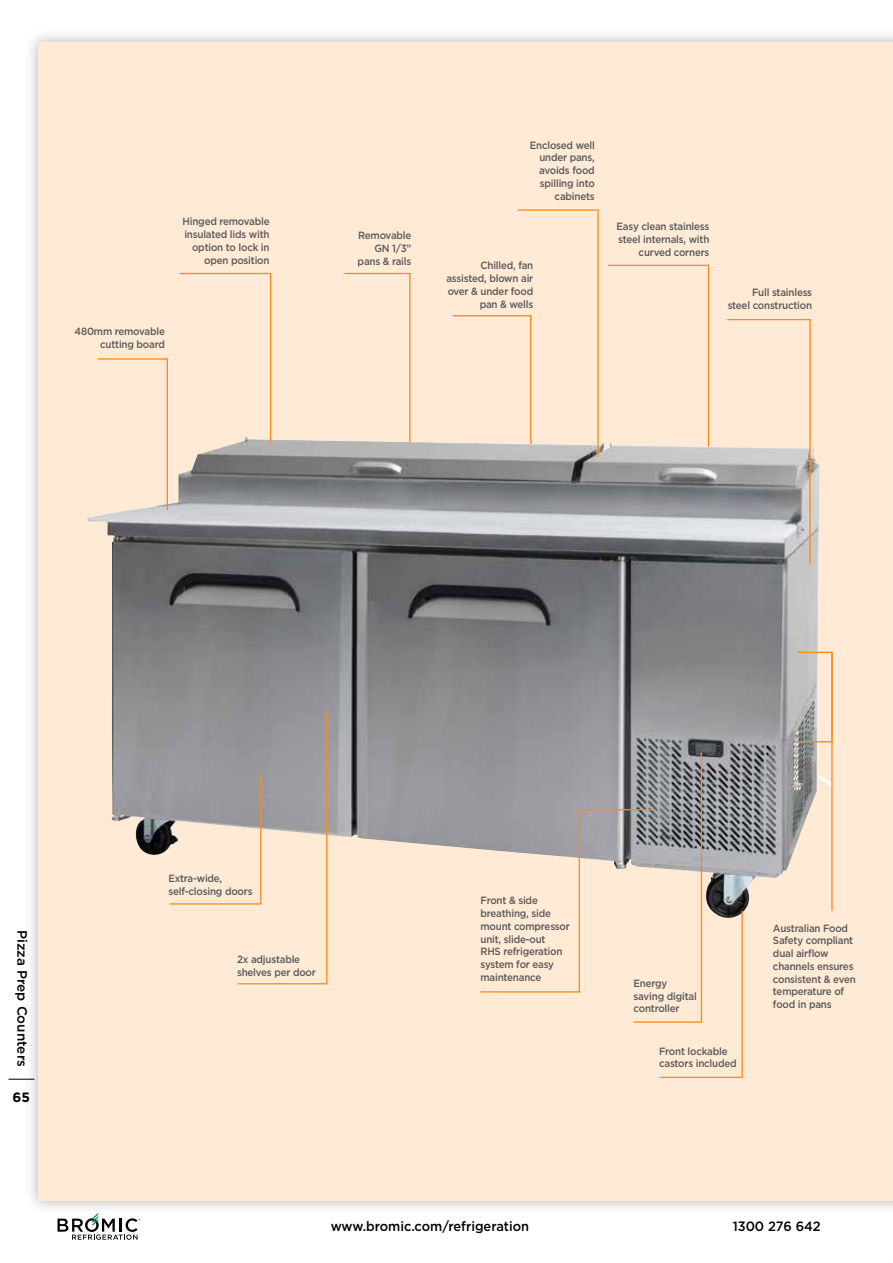
<style>
.page{position:relative;width:893px;height:1263px;background:#fff}
.page>*{position:absolute;margin:0;border:0;box-sizing:border-box;transform-origin:0 0}
.t1{font:500 13.5px "Gotham";color:#000;scale:.95 1}
.t2{font:500 13.5px "Gotham";color:#000}
.t3{font:700 13.5px "Gotham";color:#000}
.t4{font:500 10.5px/12.8px "Gotham";letter-spacing:-.02em;color:#58595b;text-align:right;scale:.93 1}
</style>
<div class="page">
<svg style="left:58px;top:1215px;width:82px;height:25px"></svg>
<div style="left:24px;top:28px;width:869px;height:1187px;background:#000;opacity:.3"></div>
<div style="left:38px;top:43px;width:855px;height:1158px;background:#ffead5"></div>
<svg style="left:9px;top:1079px;width:25px;height:1px"></svg>
<img style="left:87px;top:439px;width:746px;height:473px">
<svg style="left:169px;top:710px;width:159px;height:275px"></svg>
<svg style="left:96px;top:358px;width:73px;height:154px"></svg>
<svg style="left:178px;top:272px;width:94px;height:172px"></svg>
<svg style="left:607px;top:264px;width:103px;height:184px"></svg>
<svg style="left:726px;top:318px;width:85px;height:248px"></svg>
<svg style="left:343px;top:272px;width:68px;height:172px"></svg>
<svg style="left:452px;top:209px;width:147px;height:249px"></svg>
<svg style="left:578px;top:751px;width:165px;height:327px"></svg>
<hr style="left:480px;top:991px;width:100px;height:1px;background:#f78d1e">
<div style="left:797px;top:652px;width:36px;height:90px;border:1px solid #f78d1e"></div>
<hr style="left:831px;top:652px;width:2px;height:259px;background:#f78d1e">
<p class="t4" style="left:183px;top:215px;width:95px">Hinged removable insulated lids with option to lock in open position</p>
<p class="t4" style="left:75px;top:325px;width:99px">480mm removable cutting board</p>
<p class="t4" style="left:358px;top:229px;width:59px">Removable<br>GN 1/3” pans &amp; rails</p>
<p class="t4" style="left:530px;top:138px;width:71px">Enclosed well under pans, avoids food spilling into cabinets</p>
<p class="t4" style="left:446px;top:259px;width:95px">Chilled, fan assisted, blown air over &amp; under food pan &amp; wells</p>
<p class="t4" style="left:617px;top:220px;width:101px">Easy clean stainless steel internals, with curved corners</p>
<p class="t4" style="left:728px;top:286px;width:92px">Full stainless steel construction</p>
<p class="t2" style="left:31px;top:930px;width:138px;rotate:90deg">Pizza Prep Counters</p>
<p class="t3" style="left:13px;top:1088px;width:19px">65</p>
<p class="t4" style="left:168px;top:872px;width:92px;text-align:left">Extra-wide, self-closing doors</p>
<p class="t4" style="left:237px;top:953px;width:86px;text-align:left">2x adjustable shelves per door</p>
<p class="t4" style="left:480px;top:894px;width:98px;text-align:left">Front &amp; side breathing, side mount compressor unit, slide-out<br>RHS refrigeration system for easy maintenance</p>
<p class="t4" style="left:634px;top:976px;width:70px;text-align:left">Energy saving digital controller</p>
<p class="t4" style="left:659px;top:1044px;width:85px;text-align:left">Front lockable castors included</p>
<p class="t4" style="left:773px;top:921px;width:91px;text-align:left">Australian Food<br>Safety compliant dual airflow channels ensures consistent &amp; even temperature of food in pans</p>
<p class="t1" style="left:331px;top:1218px;width:210px">www.bromic.com/refrigeration</p>
<p class="t1" style="left:733px;top:1218px;width:94px">1300 276 642</p>
</div>
